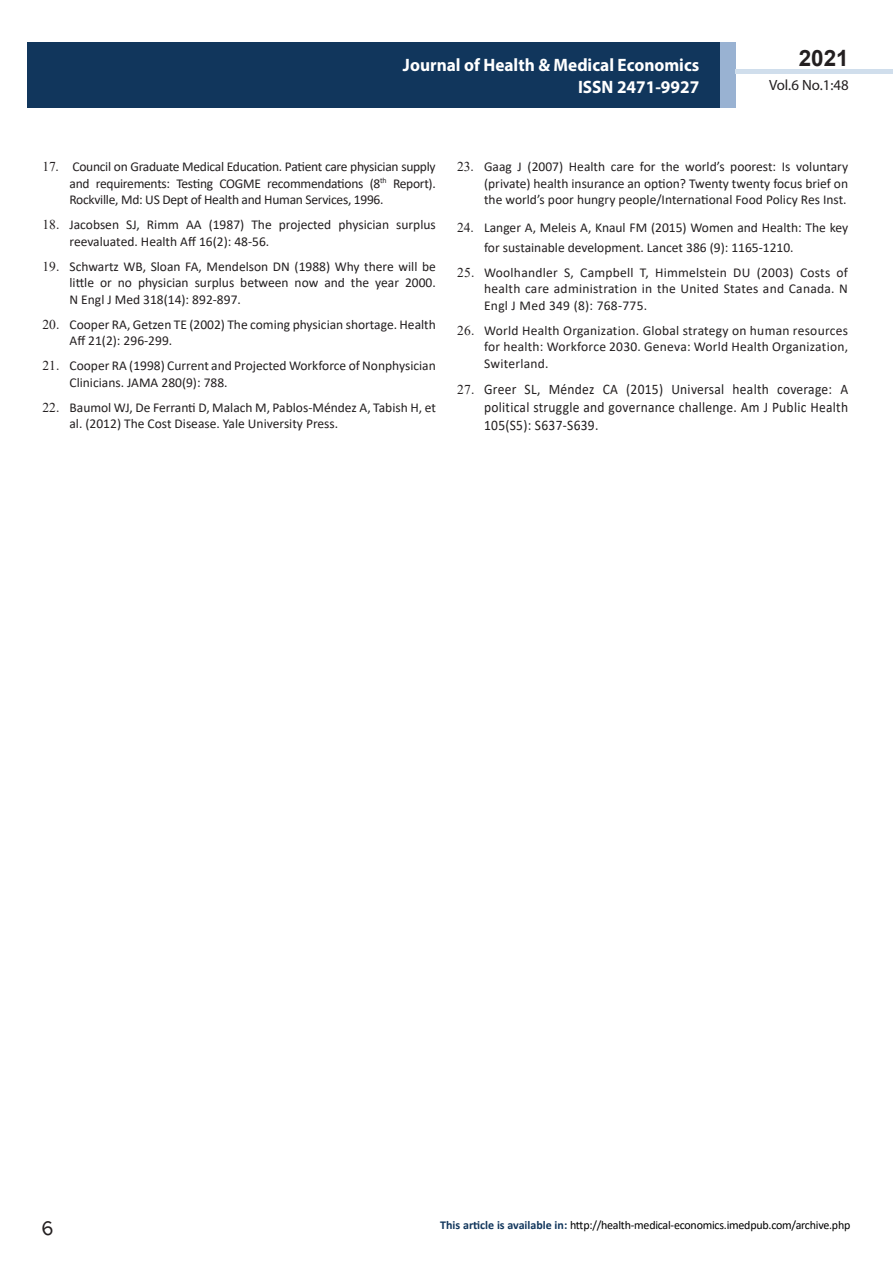
<style>
.page{position:relative;width:893px;height:1263px;background:#fff}
.page>*{position:absolute;margin:0;border:0;box-sizing:border-box;transform-origin:0 0}
.t1{font:25.5px "Tunga";color:#231f20}
.t2{font:700 22.5px "Arial";color:#231f20}
.t3{font:700 18px/21.6px "Myriad Pro";color:#fff;text-align:right;scale:.96 1}
.t4{font:14.85px "Myriad Pro";color:#231f20}
.t5{font:14.55px/18px "Calibri";letter-spacing:.02em;color:#231f20;text-align:justify;scale:.93 1}
.t6{font:13.5px/16.5px "Calibri";color:#231f20;text-align:justify}
.t7{font:12px "Calibri";letter-spacing:-.02em;color:#000}
.s1{font-family:"Times New Roman"}
.s2{font-family:"Times New Roman";font-size:13.5px}
.s3{font-weight:700;color:#11365c}
</style>
<div class="page">
<div style="left:27px;top:42px;width:694px;height:66px;background:#11365c"></div>
<div style="left:720px;top:42px;width:16px;height:66px;background:#99b2d2"></div>
<div style="left:736px;top:69px;width:157px;height:5px;background:#d0deec"></div>
<h3 class="t3" style="left:403px;top:54px;width:310px">Journal of Health &amp; Medical Economics<br>ISSN 2471-9927</h3>
<h2 class="t2" style="left:799px;top:42px;width:52px">2021</h2>
<p class="t4" style="left:769px;top:76px;width:81px">Vol.6 No.1:48</p>
<p class="t6" style="left:70px;top:158px;width:368px;text-indent:-27px"><span class="s1">17.</span> Council on Graduate Medical Education. Patient care physician supply and requirements: Testing COGME recommendations (8<sup>th</sup> Report).<br>Rockville, Md: US Dept of Health and Human Services, 1996.</p>
<p class="t6" style="left:70px;top:216px;width:368px;text-indent:-27px"><span class="s1">18.</span> Jacobsen SJ, Rimm AA (1987) The projected physician surplus reevaluated. Health Aff 16(2): 48-56.</p>
<p class="t6" style="left:70px;top:258px;width:368px;text-indent:-27px"><span class="s1">19.</span> Schwartz WB, Sloan FA, Mendelson DN (1988) Why there will be little or no physician surplus between now and the year 2000.<br>N Engl J Med 318(14): 892-897.</p>
<p class="t6" style="left:70px;top:316px;width:368px;text-indent:-27px"><span class="s1">20.</span> Cooper RA, Getzen TE (2002) The coming physician shortage. Health<br>Aff 21(2): 296-299.</p>
<p class="t6" style="left:70px;top:357px;width:368px;text-indent:-27px"><span class="s1">21.</span> Cooper RA (1998) Current and Projected Workforce of Nonphysician<br>Clinicians. JAMA 280(9): 788.</p>
<p class="t6" style="left:70px;top:399px;width:368px;text-indent:-27px"><span class="s1">22.</span> Baumol WJ, De Ferranti D, Malach M, Pablos-Méndez A, Tabish H, et al. (2012) The Cost Disease. Yale University Press.</p>
<p class="t6" style="left:484px;top:158px;width:366px;text-indent:-27px"><span class="s1">23.</span> Gaag J (2007) Health care for the world’s poorest: Is voluntary (private) health insurance an option? Twenty twenty focus brief on the world’s poor hungry people/International Food Policy Res Inst.</p>
<p class="t6" style="left:484px;top:218px;width:366px;line-height:19.5px;text-indent:-27px"><span class="s1">24.</span> Langer A, Meleis A, Knaul FM (2015) Women and Health: The key for sustainable development. Lancet 386 (9): 1165-1210.</p>
<p class="t6" style="left:484px;top:264px;width:365px;text-indent:-27px"><span class="s1">25.</span> Woolhandler S, Campbell T, Himmelstein DU (2003) Costs of health care administration in the United States and Canada. N Engl J Med 349 (8): 768-775.</p>
<p class="t6" style="left:484px;top:322px;width:365px;text-indent:-27px"><span class="s1">26.</span> World Health Organization. Global strategy on human resources for health: Workforce 2030. Geneva: World Health Organization, Switerland.</p>
<p class="t5" style="left:484px;top:380px;width:393px;text-indent:-27px"><span class="s2">27.</span> Greer SL, Méndez CA (2015) Universal health coverage: A political struggle and governance challenge. Am J Public Health 105(S5): S637-S639.</p>
<h1 class="t1" style="left:42px;top:1211px;width:14px">6</h1>
<p class="t7" style="left:440px;top:1217px;width:412px"><span class="s3">This article is available in:</span> http://health-medical-economics.imedpub.com/archive.php</p>
</div>
